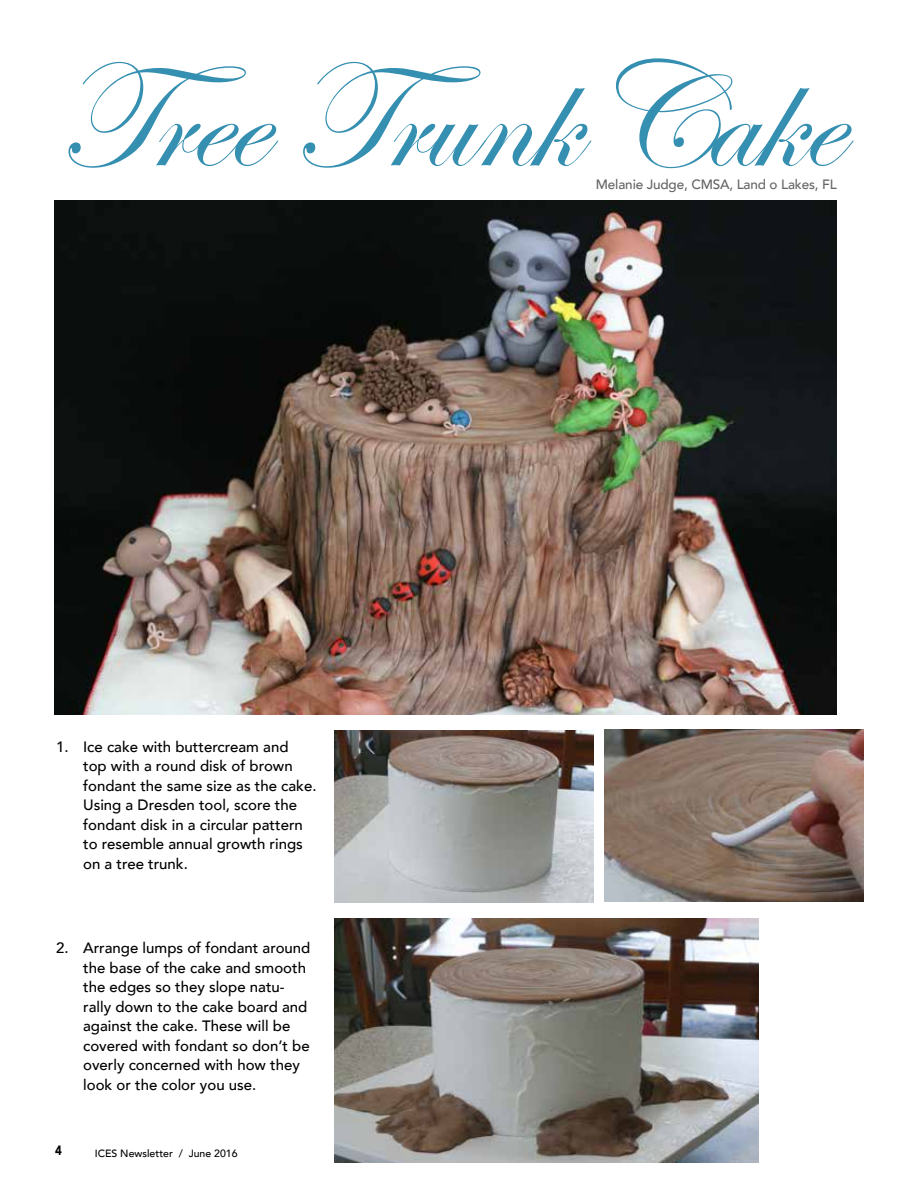
<style>
.page{position:relative;width:918px;height:1188px;background:#fff}
.page>*{position:absolute;margin:0;border:0;box-sizing:border-box;transform-origin:0 0}
.t1{font:153px "Edwardian Script ITC";color:#358fb1}
.t2{font:500 15px/19.5px "Avenir";color:#000}
.t3{font:500 13.5px "Avenir";letter-spacing:-.01em;color:#636466}
.t4{font:900 13.5px "Avenir";color:#000;scale:.85 1}
.t5{font:500 10.5px "Avenir";color:#000}
</style>
<div class="page">
<img style="left:54px;top:201px;width:783px;height:514px">
<img style="left:335px;top:730px;width:259px;height:173px">
<img style="left:335px;top:918px;width:423px;height:244px">
<img style="left:605px;top:729px;width:259px;height:173px">
<h1 class="t1" style="left:57px;top:34px;width:784px">Tree Trunk Cake</h1>
<p class="t3" style="left:596px;top:173px;width:242px">Melanie Judge, CMSA, Land o Lakes, FL</p>
<p class="t2" style="left:83px;top:736px;width:235px;text-indent:-27px">1. Ice cake with buttercream and<br>top with a round disk of brown fondant the same size as the cake.<br>Using a Dresden tool, score the fondant disk in a circular pattern to resemble annual growth rings on a tree trunk.</p>
<p class="t2" style="left:83px;top:938px;width:229px;text-indent:-27px">2. Arrange lumps of fondant around the base of the cake and smooth the edges so they slope natu&shy;rally down to the cake board and against the cake. These will be covered with fondant so don’t be overly concerned with how they look or the color you use.</p>
<p class="t4" style="left:55px;top:1139px;width:9px">4</p>
<p class="t5" style="left:95px;top:1144px;width:144px">ICES Newsletter / June 2016</p>
</div>
